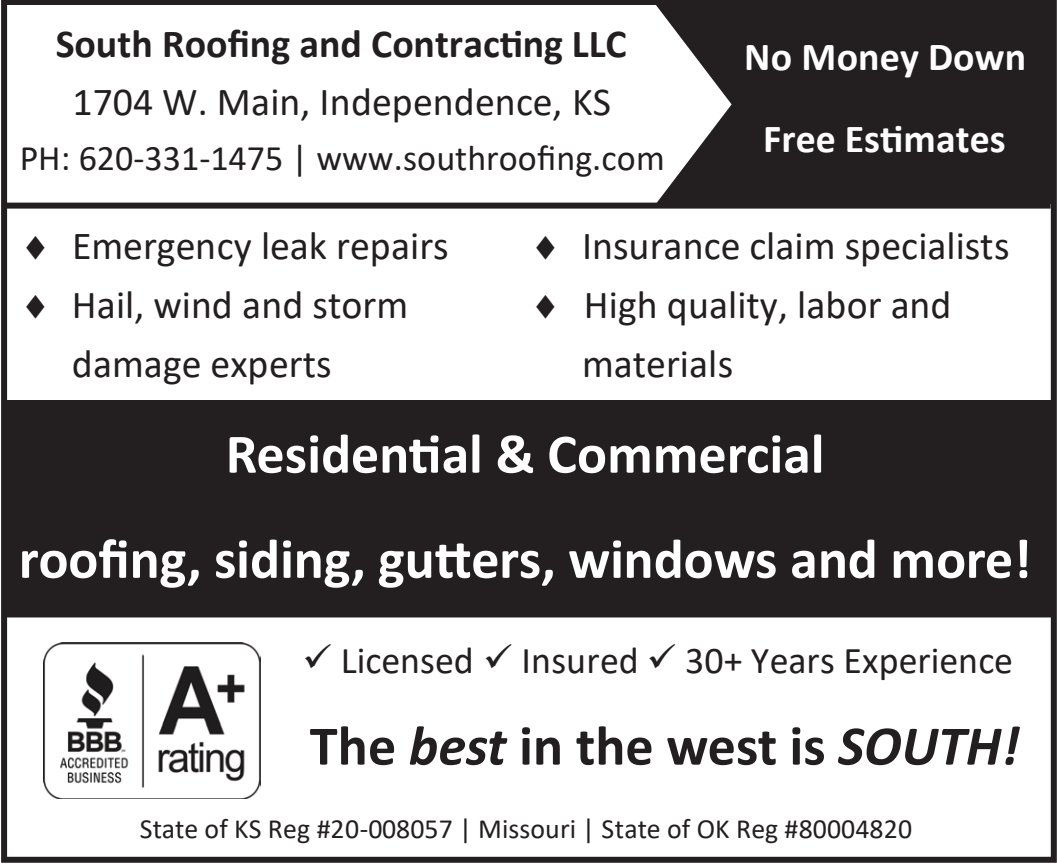
<style>
.page{position:relative;width:1057px;height:864px;background:#fff}
.page>*{position:absolute;margin:0;border:0;box-sizing:border-box;transform-origin:0 0}
.t1{font:700 56.4px "Calibri";letter-spacing:-.005em;color:#fff}
.t2{font:700 56.4px "Calibri";color:#231f20}
.t3{font:700 56px "Calibri";color:#fff}
.t4{font:40px/58px "Calibri";color:#231f20}
.t5{font:700 40px "Calibri";color:#231f20}
.t6{font:700 40px/82px "Calibri";letter-spacing:.005em;color:#fff;text-align:center}
.t7{font:38px "Calibri";color:#231f20}
.t8{font:36px "Calibri";color:#231f20}
.t9{font:28px "Calibri";letter-spacing:.005em;color:#231f20}
.s1{font-style:italic}
</style>
<div class="page">
<div style="left:651px;top:3px;width:403px;height:201px;background:#231f20"></div>
<svg style="left:397px;top:7px;width:335px;height:196px"></svg>
<div style="left:2px;top:203px;width:1049px;height:6px;background:#231f20"></div>
<img style="left:44px;top:643px;width:216px;height:156px">
<div style="left:4px;top:400px;width:1050px;height:214px;background:#231f20"></div>
<div style="left:3px;top:611px;width:1048px;height:6px;background:#231f20"></div>
<div style="left:1px;top:0;width:1056px;height:863px;border:6px solid #231f20"></div>
<p class="t5" style="left:56px;top:15px;width:573px">South Roofing and Contracting LLC</p>
<p class="t4" style="left:72px;top:72px;width:540px">1704 W. Main, Independence, KS</p>
<p class="t8" style="left:20px;top:133px;width:647px">PH: 620-331-1475 | www.southroofing.com</p>
<p class="t6" style="left:744px;top:15px;width:283px">No Money Down<br>Free Estimates</p>
<p class="t4" style="left:21px;top:216px;width:430px">◻ Emergency leak repairs</p>
<p class="t4" style="left:72px;top:275px;width:338px;text-indent:-51px">◻ Hail, wind and storm damage experts</p>
<p class="t4" style="left:531px;top:216px;width:481px">◻ Insurance claim specialists</p>
<p class="t4" style="left:582px;top:275px;width:371px;text-indent:-51px">◻ High quality, labor and materials</p>
<h2 class="t3" style="left:226px;top:414px;width:600px">Residential &amp; Commercial</h2>
<h1 class="t1" style="left:19px;top:519px;width:1014px">roofing, siding, gutters, windows and more!</h1>
<p class="t7" style="left:302px;top:634px;width:712px">✓ Licensed ✓ Insured ✓ 30+ Years Experience</p>
<h1 class="t2" style="left:310px;top:706px;width:711px">The <span class="s1">best</span> in the west is <span class="s1">SOUTH!</span></h1>
<p class="t9" style="left:140px;top:809px;width:774px">State of KS Reg #20-008057 | Missouri | State of OK Reg #80004820</p>
</div>
